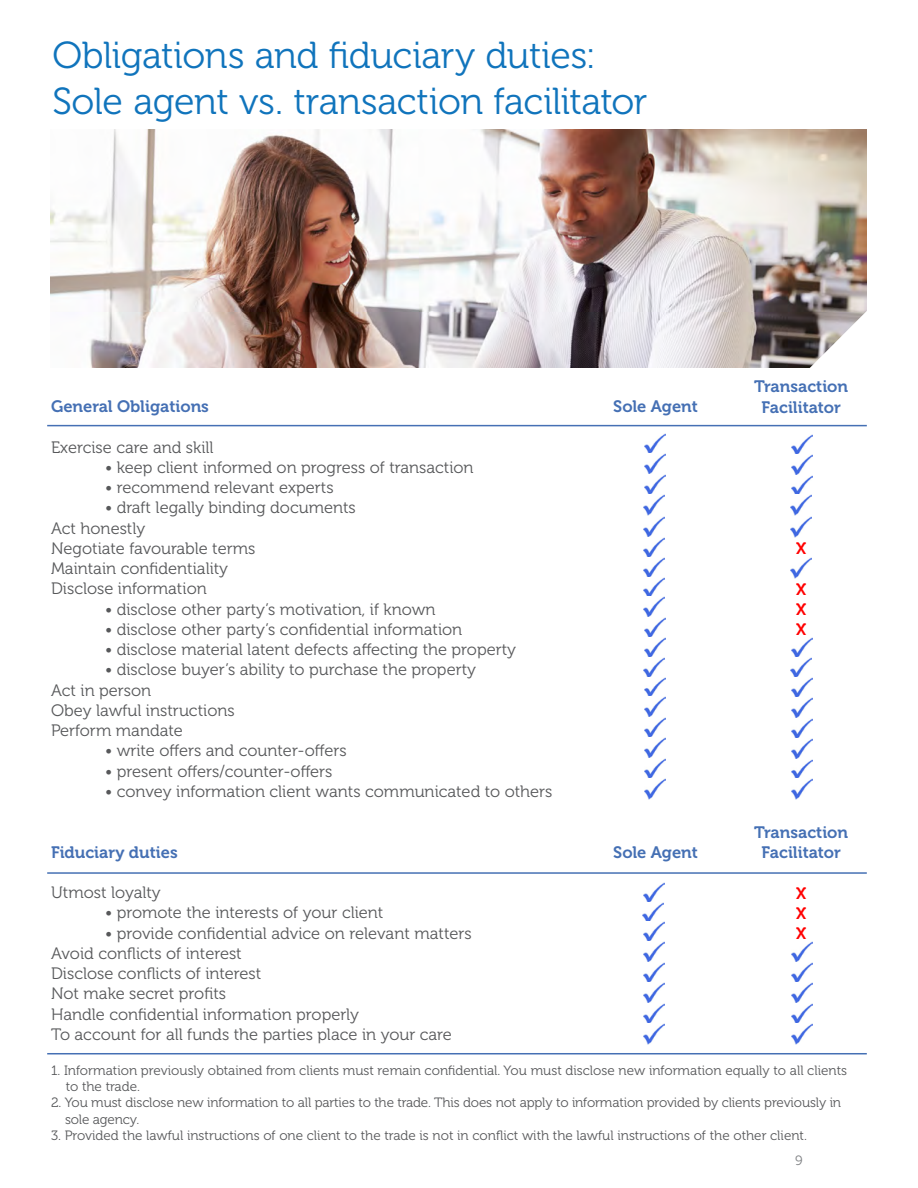
<style>
.page{position:relative;width:918px;height:1188px;background:#fff}
.page>*{position:absolute;margin:0;border:0;box-sizing:border-box;transform-origin:0 0}
.Paragraph_Style_3{font:37.5px "Museo 300";letter-spacing:-.01em;color:#1074bc}
.t1{font:16.5px "Museo 300";color:#57585a}
.t2{font:16.5px "Museo 700";color:#4570b4}
.t3{font:16.5px "Museo 700";color:#f00}
.t4{font:13.5px "Museo 300";color:#57585a}
.t5{font:13.5px "Museo 300";color:#808285}
</style>
<div class="page">
<img style="left:51px;top:129px;width:816px;height:238px">
<svg style="left:801px;top:303px;width:66px;height:65px"></svg>
<hr style="left:47px;top:425px;width:820px;height:1px;background:#4570b4">
<hr style="left:47px;top:872px;width:820px;height:2px;background:#4570b4">
<hr style="left:47px;top:1053px;width:820px;height:1px;background:#4570b4">
<img style="left:644px;top:434px;width:22px;height:366px">
<img style="left:791px;top:434px;width:22px;height:104px">
<img style="left:791px;top:558px;width:21px;height:20px">
<img style="left:791px;top:638px;width:22px;height:41px">
<img style="left:791px;top:677px;width:21px;height:123px">
<img style="left:643px;top:882px;width:22px;height:162px">
<img style="left:792px;top:942px;width:21px;height:102px">
<p class="Paragraph_Style_3" style="left:52px;top:35px;width:545px">Obligations and fiduciary duties:</p>
<p class="Paragraph_Style_3" style="left:52px;top:81px;width:597px">Sole agent vs. transaction facilitator</p>
<p class="t2" style="left:51px;top:397px;width:159px">General Obligations</p>
<p class="t1" style="left:51px;top:438px;width:164px">Exercise care and skill</p>
<p class="t1" style="left:105px;top:458px;width:370px">• keep client informed on progress of transaction</p>
<p class="t1" style="left:105px;top:478px;width:230px">• recommend relevant experts</p>
<p class="t1" style="left:105px;top:499px;width:252px">• draft legally binding documents</p>
<p class="t1" style="left:51px;top:519px;width:96px">Act honestly</p>
<p class="t1" style="left:51px;top:539px;width:206px">Negotiate favourable terms</p>
<p class="t1" style="left:51px;top:559px;width:179px">Maintain confidentiality</p>
<p class="t1" style="left:51px;top:580px;width:157px">Disclose information</p>
<p class="t1" style="left:105px;top:600px;width:332px">• disclose other party’s motivation, if known</p>
<p class="t1" style="left:105px;top:620px;width:359px">• disclose other party’s confidential information</p>
<p class="t1" style="left:105px;top:640px;width:412px">• disclose material latent defects affecting the property</p>
<p class="t1" style="left:105px;top:661px;width:372px">• disclose buyer’s ability to purchase the property</p>
<p class="t1" style="left:51px;top:681px;width:102px">Act in person</p>
<p class="t1" style="left:51px;top:701px;width:185px">Obey lawful instructions</p>
<p class="t1" style="left:51px;top:721px;width:133px">Perform mandate</p>
<p class="t1" style="left:105px;top:742px;width:243px">• write offers and counter-offers</p>
<p class="t1" style="left:105px;top:762px;width:229px">• present offers/counter-offers</p>
<p class="t1" style="left:105px;top:782px;width:449px">• convey information client wants communicated to others</p>
<p class="t2" style="left:51px;top:843px;width:128px">Fiduciary duties</p>
<p class="t1" style="left:51px;top:883px;width:111px">Utmost loyalty</p>
<p class="t1" style="left:105px;top:904px;width:280px">• promote the interests of your client</p>
<p class="t1" style="left:105px;top:924px;width:368px">• provide confidential advice on relevant matters</p>
<p class="t1" style="left:51px;top:944px;width:192px">Avoid conflicts of interest</p>
<p class="t1" style="left:51px;top:964px;width:212px">Disclose conflicts of interest</p>
<p class="t1" style="left:51px;top:985px;width:177px">Not make secret profits</p>
<p class="t1" style="left:51px;top:1005px;width:310px">Handle confidential information properly</p>
<p class="t1" style="left:51px;top:1025px;width:402px">To account for all funds the parties place in your care</p>
<p class="t2" style="left:613px;top:397px;width:86px">Sole Agent</p>
<p class="t2" style="left:754px;top:377px;width:95px">Transaction</p>
<p class="t2" style="left:761px;top:398px;width:81px">Facilitator</p>
<p class="t3" style="left:796px;top:539px;width:12px">X</p>
<p class="t3" style="left:796px;top:580px;width:12px">X</p>
<p class="t3" style="left:796px;top:600px;width:12px">X</p>
<p class="t3" style="left:796px;top:620px;width:12px">X</p>
<p class="t2" style="left:613px;top:843px;width:86px">Sole Agent</p>
<p class="t2" style="left:754px;top:823px;width:95px">Transaction</p>
<p class="t2" style="left:761px;top:843px;width:81px">Facilitator</p>
<p class="t3" style="left:796px;top:884px;width:12px">X</p>
<p class="t3" style="left:796px;top:904px;width:12px">X</p>
<p class="t3" style="left:796px;top:924px;width:12px">X</p>
<p class="t4" style="left:51px;top:1063px;width:798px">1. Information previously obtained from clients must remain confidential. You must disclose new information equally to all clients</p>
<p class="t4" style="left:66px;top:1079px;width:76px">to the trade.</p>
<p class="t4" style="left:51px;top:1095px;width:792px">2. You must disclose new information to all parties to the trade. This does not apply to information provided by clients previously in</p>
<p class="t4" style="left:65px;top:1112px;width:76px">sole agency.</p>
<p class="t4" style="left:51px;top:1128px;width:758px">3. Provided the lawful instructions of one client to the trade is not in conflict with the lawful instructions of the other client.</p>
<p class="t5" style="left:795px;top:1153px;width:9px">9</p>
</div>
